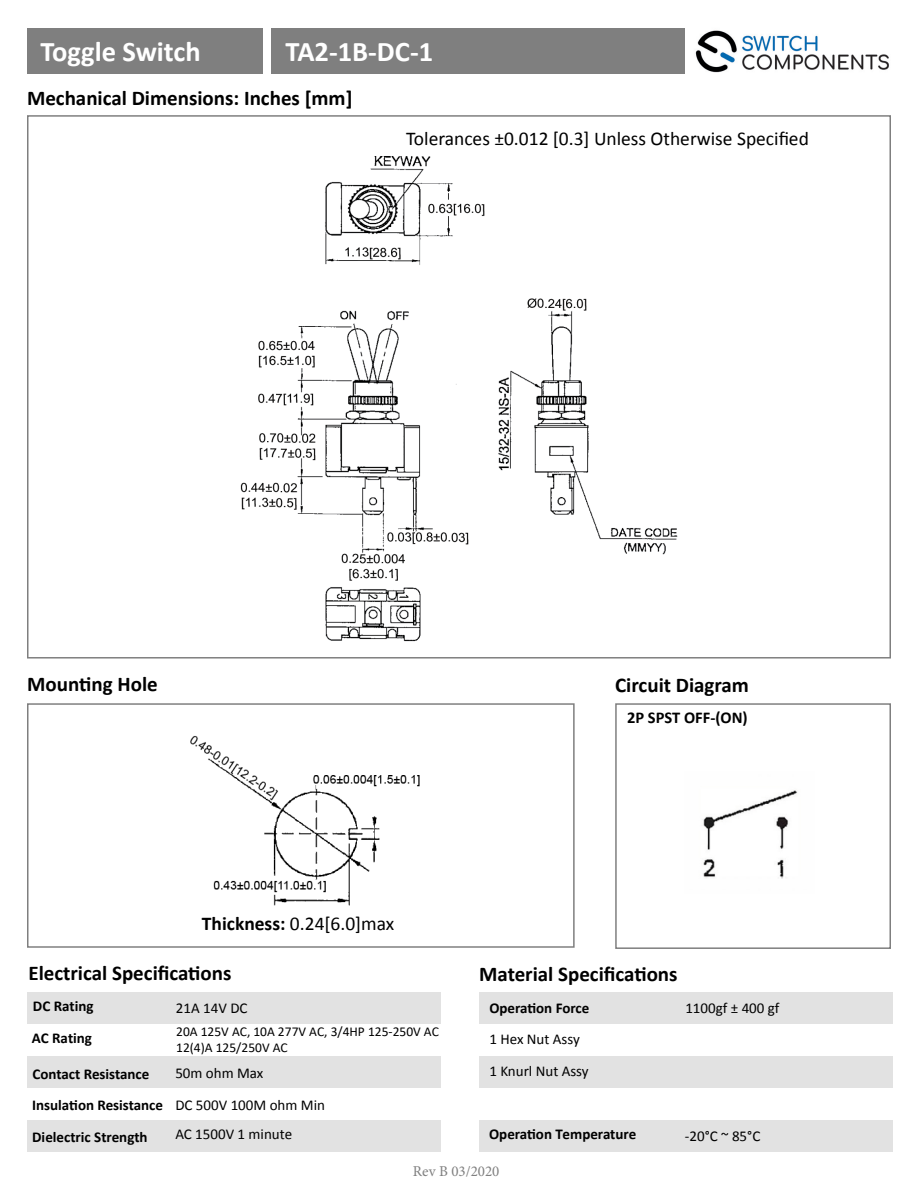
<style>
.page{position:relative;width:918px;height:1188px;background:#fff}
.page>*{position:absolute;margin:0;border:0;box-sizing:border-box;transform-origin:0 0}
.t1{font:700 28.5px "Calibri";color:#fff}
.t2{font:700 21px "Calibri";color:#000}
.t3{font:19.5px "Calibri";color:#000}
.t4{font:700 16.5px "Calibri";color:#000}
.t5{font:700 15px "Calibri";color:#000}
.t6{font:15px "Calibri";color:#000}
.t7{font:15px "Minion Pro";color:#7f7f7f}
.t8{font:13.5px/16.2px "Calibri";color:#000}
.s1{font-weight:700}
</style>
<div class="page">
<img style="left:695px;top:30px;width:194px;height:43px">
<div style="left:27px;top:29px;width:236px;height:45px;background:#7f7f7f"></div>
<div style="left:27px;top:703px;width:548px;height:245px;border:2px solid #7f7f7f"></div>
<div style="left:615px;top:703px;width:276px;height:246px;border:2px solid #7f7f7f"></div>
<div style="left:27px;top:992px;width:414px;height:31px;background:#e2e2e2"></div>
<div style="left:479px;top:992px;width:414px;height:31px;background:#e2e2e2"></div>
<div style="left:27px;top:1056px;width:414px;height:32px;background:#e2e2e2"></div>
<div style="left:479px;top:1056px;width:414px;height:32px;background:#e2e2e2"></div>
<div style="left:27px;top:1120px;width:414px;height:32px;background:#e2e2e2"></div>
<div style="left:479px;top:1120px;width:414px;height:32px;background:#e2e2e2"></div>
<div style="left:271px;top:28px;width:414px;height:46px;background:#7f7f7f"></div>
<img style="left:190px;top:735px;width:230px;height:171px">
<img style="left:703px;top:790px;width:95px;height:89px">
<img style="left:240px;top:156px;width:438px;height:486px">
<p class="t1" style="left:40px;top:31px;width:162px">Toggle Switch</p>
<p class="t1" style="left:286px;top:31px;width:149px">TA2-1B-DC-1</p>
<p class="t2" style="left:27px;top:83px;width:327px">Mechanical Dimensions: Inches [mm]</p>
<p class="t3" style="left:406px;top:126px;width:404px">Tolerances ±0.012 [0.3] Unless Otherwise Specified</p>
<p class="t2" style="left:27px;top:669px;width:132px">Mounting Hole</p>
<p class="t2" style="left:615px;top:671px;width:135px">Circuit Diagram</p>
<p class="t3" style="left:202px;top:911px;width:194px"><span class="s1">Thickness:</span> 0.24[6.0]max</p>
<p class="t4" style="left:627px;top:706px;width:122px">2P SPST OFF-(ON)</p>
<p class="t2" style="left:29px;top:958px;width:205px">Electrical Specifications</p>
<p class="t2" style="left:479px;top:959px;width:200px">Material Specifications</p>
<p class="t5" style="left:33px;top:996px;width:62px">DC Rating</p>
<p class="t6" style="left:176px;top:998px;width:73px">21A 14V DC</p>
<p class="t5" style="left:32px;top:1028px;width:62px">AC Rating</p>
<p class="t8" style="left:176px;top:1023px;width:264px">20A 125V AC, 10A 277V AC, 3/4HP 125-250V AC<br>12(4)A 125/250V AC</p>
<p class="t5" style="left:33px;top:1063px;width:118px">Contact Resistance</p>
<p class="t6" style="left:175px;top:1063px;width:90px">50m ohm Max</p>
<p class="t5" style="left:489px;top:997px;width:101px">Operation Force</p>
<p class="t6" style="left:685px;top:999px;width:96px">1100gf ± 400 gf</p>
<p class="t6" style="left:489px;top:1030px;width:92px">1 Hex Nut Assy</p>
<p class="t6" style="left:489px;top:1062px;width:101px">1 Knurl Nut Assy</p>
<p class="t5" style="left:32px;top:1094px;width:132px">Insulation Resistance</p>
<p class="t5" style="left:32px;top:1126px;width:117px">Dielectric Strength</p>
<p class="t5" style="left:489px;top:1124px;width:149px">Operation Temperature</p>
<p class="t6" style="left:175px;top:1095px;width:151px">DC 500V 100M ohm Min</p>
<p class="t6" style="left:175px;top:1125px;width:118px">AC 1500V 1 minute</p>
<p class="t6" style="left:685px;top:1127px;width:77px">-20°C ~ 85°C</p>
<p class="t7" style="left:413px;top:1162px;width:88px">Rev B 03/2020</p>
</div>
